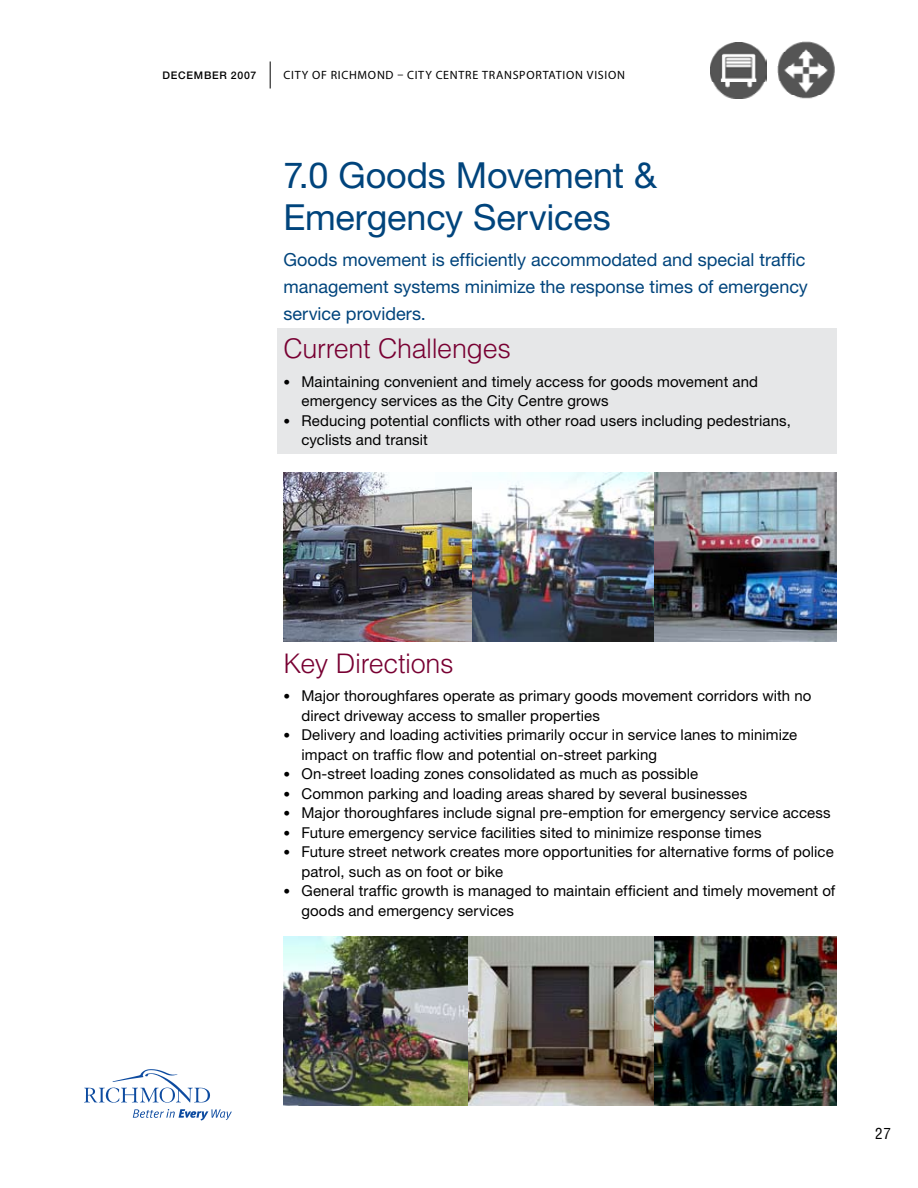
<style>
.page{position:relative;width:918px;height:1188px;background:#fff}
.page>*{position:absolute;margin:0;border:0;box-sizing:border-box;transform-origin:0 0}
.t1{font:36px/42px "Helvetica Neue LT Std";letter-spacing:-.005em;color:#00447c}
.t2{font:300 27px "Helvetica LT Std";letter-spacing:-.015em;color:#780032}
.t3{font:18px/27px "Helvetica Neue LT Std";color:#00447c}
.t4{font:15px/19.5px "Helvetica Neue LT Std";letter-spacing:.005em;color:#000}
.t5{font:condensed 15px "Helvetica LT Std";color:#000}
.t6{font:13.5px/19.5px "Helvetica Neue LT Std";color:#000;text-align:justify}
.t7{font:12px "Myriad Pro";letter-spacing:.06em;color:#000}
.t8{font:500 10.5px "Helvetica Neue LT Std";letter-spacing:.07em;color:#000}
</style>
<div class="page">
<svg style="left:270px;top:62px;width:1px;height:26px"></svg>
<img style="left:777px;top:41px;width:58px;height:58px">
<img style="left:471px;top:472px;width:183px;height:170px">
<img style="left:284px;top:472px;width:187px;height:170px">
<img style="left:654px;top:472px;width:183px;height:170px">
<img style="left:284px;top:936px;width:370px;height:170px">
<img style="left:654px;top:936px;width:183px;height:170px">
<img style="left:711px;top:42px;width:56px;height:56px">
<svg style="left:84px;top:1069px;width:126px;height:34px"></svg>
<svg style="left:133px;top:1109px;width:99px;height:11px"></svg>
<div style="left:278px;top:328px;width:559px;height:126px;background:#e6e7e8"></div>
<p class="t8" style="left:163px;top:69px;width:95px">DECEMBER 2007</p>
<p class="t7" style="left:284px;top:68px;width:138px">CITY OF RICHMOND – CITY</p>
<p class="t7" style="left:436px;top:68px;width:22px">CENTR</p>
<p class="t7" style="left:472px;top:68px;width:92px">E TRANSPORTATION</p>
<p class="t7" style="left:587px;top:68px;width:25px">VISION</p>
<p class="t1" style="left:283px;top:153px;width:375px">7.0 Goods Movement &amp;<br>Emergency Services</p>
<p class="t3" style="left:284px;top:246px;width:526px">Goods movement is efficiently accommodated and special traffic management systems minimize the response times of emergency service providers.</p>
<p class="t2" style="left:284px;top:332px;width:229px">Current Challenges</p>
<p class="t4" style="left:301px;top:371px;width:491px">Maintaining convenient and timely access for goods movement and emergency services as the City Centre grows<br>Reducing potential conflicts with other road users including pedestrians, cyclists and transit</p>
<p class="t6" style="left:284px;top:372px;width:8px">•</p>
<p class="t6" style="left:284px;top:411px;width:8px">•</p>
<p class="t2" style="left:284px;top:646px;width:172px">Key Directions</p>
<p class="t4" style="left:301px;top:686px;width:535px">Major thoroughfares operate as primary goods movement corridors with no direct driveway access to smaller properties<br>Delivery and loading activities primarily occur in service lanes to minimize impact on traffic flow and potential on-street parking<br>On-street loading zones consolidated as much as possible<br>Common parking and loading areas shared by several businesses<br>Major thoroughfares include signal pre-emption for emergency service access Future emergency service facilities sited to minimize response times<br>Future street network creates more opportunities for alternative forms of police patrol, such as on foot or bike<br>General traffic growth is managed to maintain efficient and timely movement of goods and emergency services</p>
<p class="t6" style="left:284px;top:686px;width:8px">•</p>
<p class="t6" style="left:284px;top:725px;width:8px">•</p>
<p class="t6" style="left:284px;top:764px;width:8px">• • • • •</p>
<p class="t6" style="left:284px;top:881px;width:8px">•</p>
<p class="t5" style="left:875px;top:1125px;width:9px">27</p>
</div>
